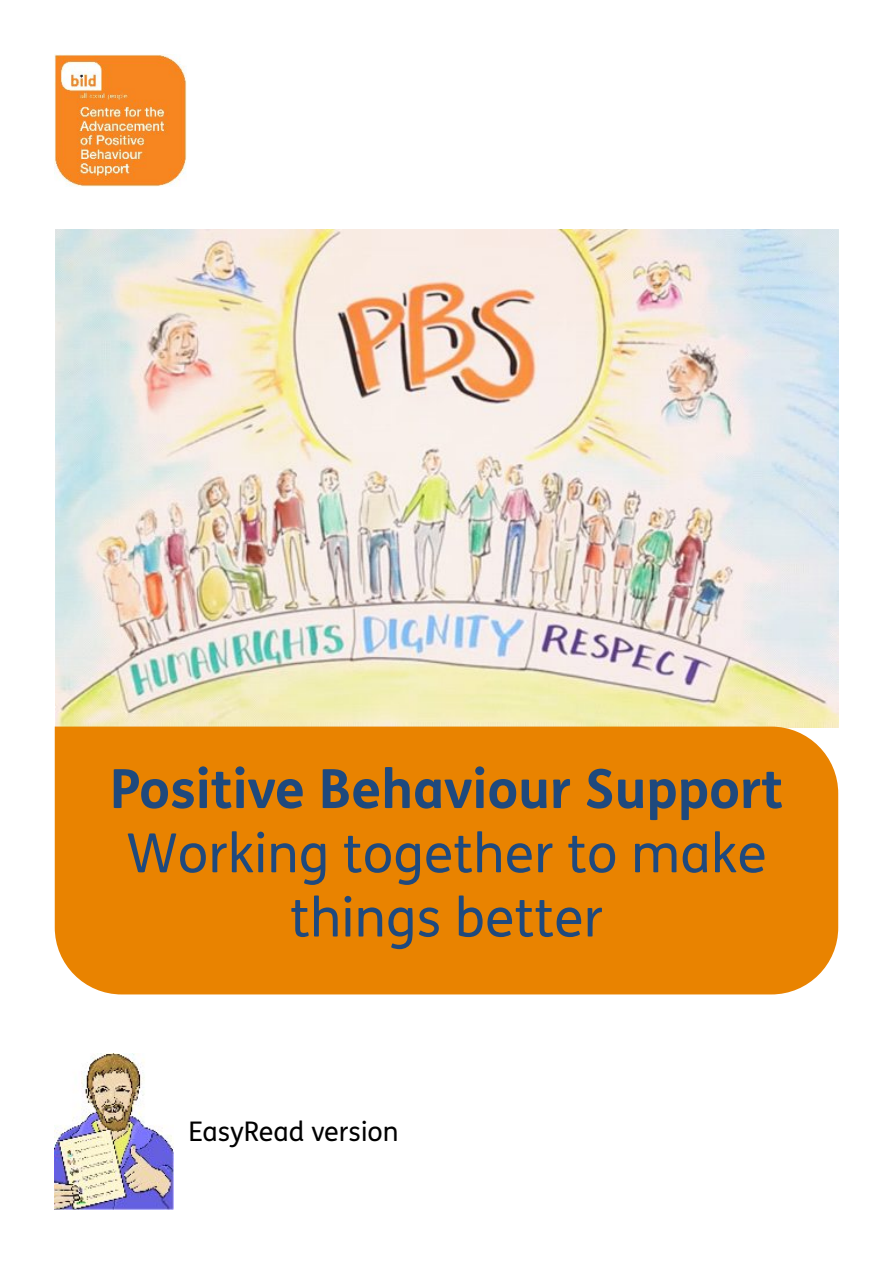
<style>
.page{position:relative;width:893px;height:1263px;background:#fff}
.page>*{position:absolute;margin:0;border:0;box-sizing:border-box;transform-origin:0 0}
.t1{font:54px/64.2px "FS Me";color:#1f497d;text-align:center}
.t2{font:700 54px "FS Me";color:#1f497d}
.t3{font:27px "FS Me";color:#000}
</style>
<div class="page">
<img style="left:56px;top:229px;width:783px;height:499px">
<div style="left:55px;top:726px;width:783px;height:268px;background:#e98300"></div>
<img style="left:54px;top:1053px;width:119px;height:156px">
<img style="left:54px;top:54px;width:132px;height:132px">
<p class="t2" style="left:110px;top:767px;width:675px">Positive Behaviour Support</p>
<p class="t1" style="left:126px;top:827px;width:642px">Working together to make things better</p>
<p class="t3" style="left:188px;top:1121px;width:212px">EasyRead version</p>
</div>
